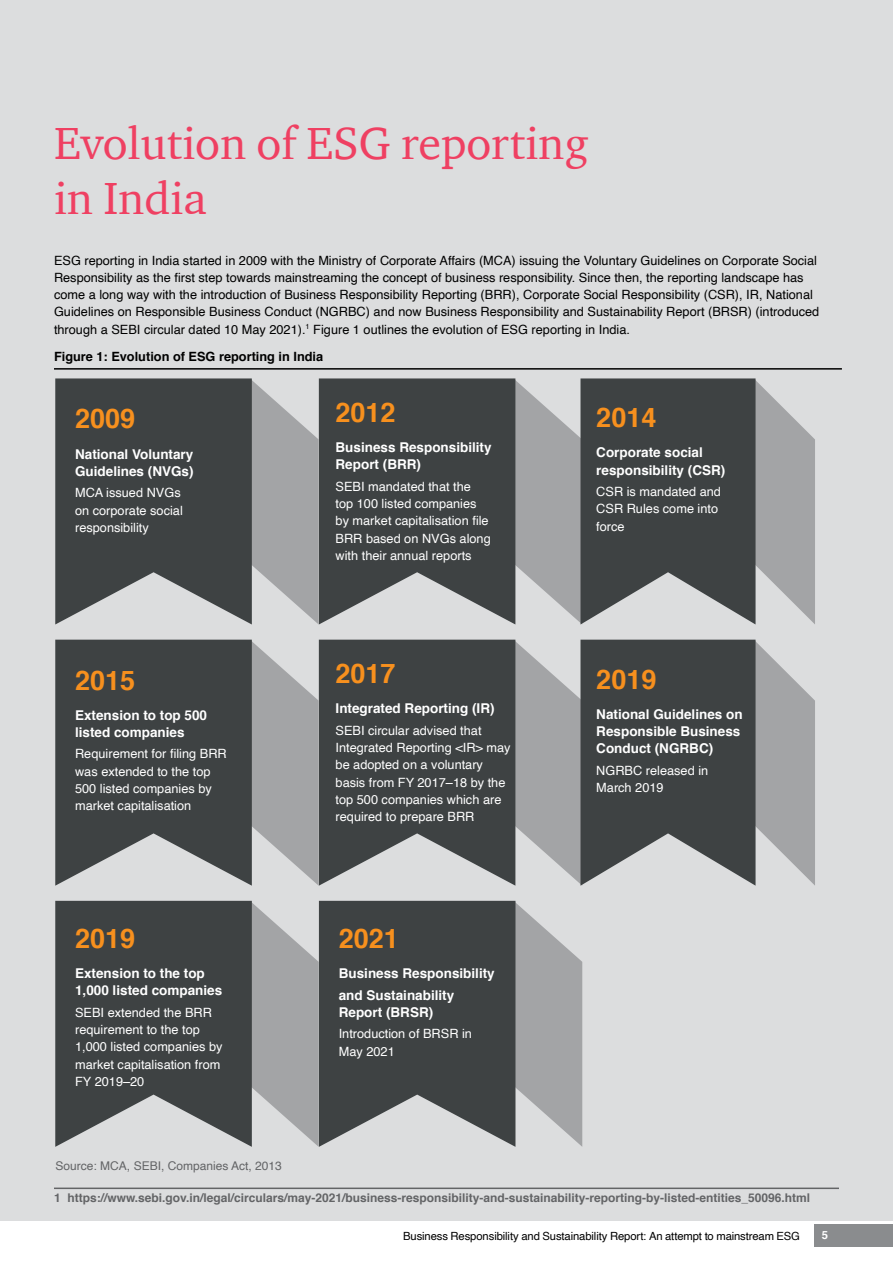
<style>
.page{position:relative;width:893px;height:1263px;background:#fff}
.page>*{position:absolute;margin:0;border:0;box-sizing:border-box;transform-origin:0 0}
.t1{font:46.2px/55.3px "ITC Charter Com";color:#ef4062}
.t2{font:700 27px "Helvetica";color:#f7901e}
.t3{font:700 13.5px/17.2px "Helvetica";color:#fff}
.t4{font:12.75px/17.2px "Helvetica";color:#fff}
.t5{font:12.75px/17.2px "Helvetica";color:#000}
.t6{font:700 12.75px "Helvetica";color:#000}
.t7{font:700 12px "Helvetica";color:#636466}
.t8{font:12px "Helvetica";color:#636466}
.t9{font:11.25px "Helvetica";letter-spacing:-.01em;color:#000}
.t10{font:700 11.25px "Helvetica";color:#fff}
</style>
<div class="page">
<div style="left:814px;top:1225px;width:79px;height:22px;background:#8a8c8e"></div>
<div style="left:1px;top:0;width:892px;height:1221px;background:#dcddde"></div>
<svg style="left:252px;top:901px;width:67px;height:246px"></svg>
<svg style="left:55px;top:901px;width:197px;height:246px;background:#4f5253"></svg>
<svg style="left:515px;top:901px;width:67px;height:246px"></svg>
<svg style="left:319px;top:901px;width:196px;height:246px;background:#4e5253"></svg>
<svg style="left:319px;top:378px;width:194px;height:246px;background:#4e5253"></svg>
<svg style="left:252px;top:378px;width:67px;height:246px"></svg>
<svg style="left:55px;top:378px;width:197px;height:246px;background:#4f5253"></svg>
<svg style="left:513px;top:378px;width:302px;height:246px"></svg>
<svg style="left:319px;top:640px;width:194px;height:246px;background:#4f5253"></svg>
<svg style="left:252px;top:640px;width:67px;height:246px"></svg>
<svg style="left:55px;top:640px;width:197px;height:246px;background:#4f5253"></svg>
<svg style="left:513px;top:640px;width:302px;height:246px"></svg>
<hr style="left:54px;top:368px;width:788px;height:2px;background:#000">
<hr style="left:54px;top:1187px;width:785px;height:2px;background:#636466">
<h1 class="t1" style="left:54px;top:115px;width:536px">Evolution of ESG reporting in India</h1>
<p class="t5" style="left:54px;top:252px;width:767px">ESG reporting in India started in 2009 with the Ministry of Corporate Affairs (MCA) issuing the Voluntary Guidelines on Corporate Social Responsibility as the first step towards mainstreaming the concept of business responsibility. Since then, the reporting landscape has come a long way with the introduction of Business Responsibility Reporting (BRR), Corporate Social Responsibility (CSR), IR, National Guidelines on Responsible Business Conduct (NGRBC) and now Business Responsibility and Sustainability Report (BRSR) (introduced through a SEBI circular dated 10 May 2021).<sup>1</sup> Figure 1 outlines the evolution of ESG reporting in India.</p>
<p class="t6" style="left:54px;top:346px;width:271px">Figure 1: Evolution of ESG reporting in India</p>
<h2 class="t2" style="left:75px;top:397px;width:62px">2009</h2>
<p class="t3" style="left:75px;top:445px;width:120px">National Voluntary<br>Guidelines (NVGs)</p>
<p class="t4" style="left:75px;top:484px;width:109px">MCA issued NVGs on corporate social responsibility</p>
<h2 class="t2" style="left:336px;top:391px;width:62px">2012</h2>
<p class="t3" style="left:336px;top:439px;width:158px">Business Responsibility<br>Report (BRR)</p>
<p class="t4" style="left:336px;top:478px;width:157px">SEBI mandated that the top 100 listed companies by market capitalisation file<br>BRR based on NVGs along with their annual reports</p>
<h2 class="t2" style="left:75px;top:658px;width:62px">2015</h2>
<p class="t3" style="left:75px;top:706px;width:134px">Extension to top 500 listed companies</p>
<p class="t4" style="left:75px;top:746px;width:153px">Requirement for filing BRR was extended to the top<br>500 listed companies by market capitalisation</p>
<h2 class="t2" style="left:336px;top:652px;width:62px">2017</h2>
<p class="t3" style="left:336px;top:700px;width:161px">Integrated Reporting (IR)</p>
<p class="t4" style="left:336px;top:722px;width:177px">SEBI circular advised that<br>Integrated Reporting &lt;IR&gt; may be adopted on a voluntary basis from FY 2017–18 by the top 500 companies which are required to prepare BRR</p>
<h2 class="t2" style="left:75px;top:917px;width:62px">2019</h2>
<p class="t3" style="left:75px;top:965px;width:149px">Extension to the top<br>1,000 listed companies</p>
<p class="t4" style="left:75px;top:1004px;width:149px">SEBI extended the BRR requirement to the top<br>1,000 listed companies by market capitalisation from<br>FY 2019–20</p>
<h2 class="t2" style="left:339px;top:917px;width:62px">2021</h2>
<p class="t3" style="left:339px;top:963px;width:158px;line-height:21.5px">Business Responsibility and Sustainability</p>
<p class="t3" style="left:339px;top:1003px;width:96px">Report (BRSR)</p>
<p class="t4" style="left:339px;top:1025px;width:135px">Introduction of BRSR in<br>May 2021</p>
<h2 class="t2" style="left:596px;top:396px;width:62px">2014</h2>
<p class="t3" style="left:596px;top:444px;width:131px">Corporate social responsibility (CSR)</p>
<p class="t4" style="left:596px;top:483px;width:126px">CSR is mandated and<br>CSR Rules come into force</p>
<h2 class="t2" style="left:596px;top:657px;width:62px">2019</h2>
<p class="t3" style="left:596px;top:705px;width:148px">National Guidelines on<br>Responsible Business<br>Conduct (NGRBC)</p>
<p class="t4" style="left:596px;top:762px;width:113px">NGRBC released in<br>March 2019</p>
<p class="t8" style="left:56px;top:1157px;width:228px">Source: MCA, SEBI, Companies Act, 2013</p>
<p class="t7" style="left:54px;top:1188px;width:758px">1 https://www.sebi.gov.in/legal/circulars/may-2021/business-responsibility-and-sustainability-reporting-by-listed-entities_50096.html</p>
<p class="t9" style="left:403px;top:1227px;width:398px">Business Responsibility and Sustainability Report: An attempt to mainstream ESG</p>
<p class="t10" style="left:822px;top:1226px;width:8px">5</p>
</div>
